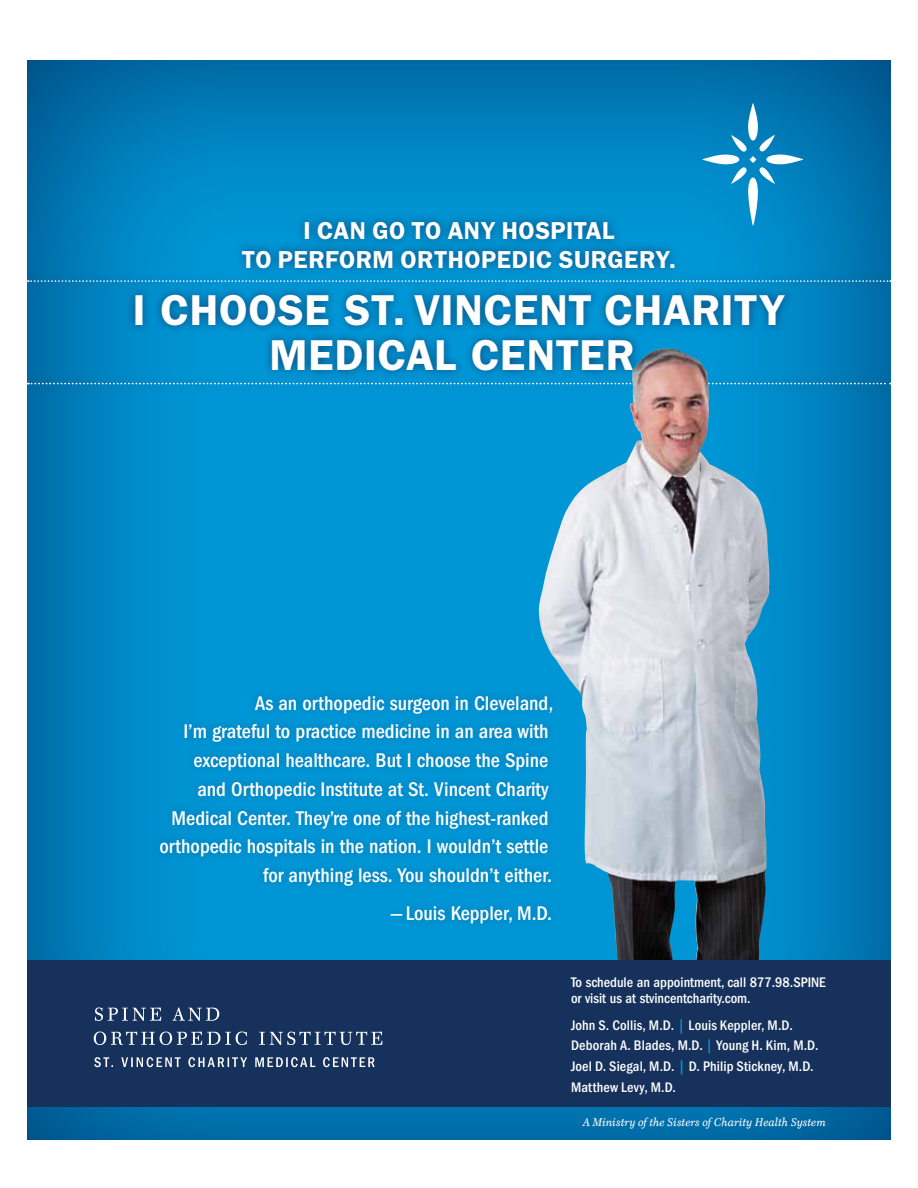
<style>
.page{position:relative;width:918px;height:1188px;background:#fff}
.page>*{position:absolute;margin:0;border:0;box-sizing:border-box;transform-origin:0 0}
.t1{font:600 43.35px/45.2px "Franklin Gothic";letter-spacing:.015em;color:#fff;text-align:center}
.t2{font:600 24.6px/28.7px "Franklin Gothic";letter-spacing:.02em;color:#fff;text-align:center}
.t3{font:500 condensed 20.55px/28.7px "Franklin Gothic";color:#fff;text-align:right}
.t4{font:500 condensed 14.4px/20.5px "Franklin Gothic";letter-spacing:.005em;color:#fff}
.t5{font:italic 11.25px "Mt.Augustine";letter-spacing:.015em;color:#fff}
.s1{color:#0096d6}
</style>
<div class="page">
<div style="left:27px;top:60px;width:864px;height:1080px;background:#16325c;opacity:.75"></div>
<div style="left:27px;top:212px;width:864px;height:182px;background:#16325c;opacity:.75"></div>
<svg style="left:28px;top:280px;width:863px;height:2px;background:#4bacd8"></svg>
<svg style="left:28px;top:383px;width:863px;height:1px"></svg>
<img style="left:539px;top:352px;width:215px;height:608px">
<div style="left:150px;top:686px;width:412px;height:248px;background:#0092d1"></div>
<div style="left:27px;top:960px;width:864px;height:147px;background:#16325c"></div>
<svg style="left:95px;top:1007px;width:66px;height:14px"></svg>
<svg style="left:172px;top:1007px;width:47px;height:14px"></svg>
<svg style="left:94px;top:1032px;width:153px;height:13px"></svg>
<svg style="left:259px;top:1032px;width:123px;height:13px"></svg>
<svg style="left:94px;top:1057px;width:153px;height:10px"></svg>
<svg style="left:255px;top:1057px;width:120px;height:10px"></svg>
<svg style="left:703px;top:103px;width:100px;height:123px;background:#1e91c7"></svg>
<p class="t2" style="left:242px;top:216px;width:436px">I CAN GO TO ANY HOSPITAL<br>TO PERFORM ORTHOPEDIC SURGERY.</p>
<h1 class="t1" style="left:133px;top:286px;width:654px">I CHOOSE ST. VINCENT CHARITY<br>MEDICAL CENTER.</h1>
<p class="t3" style="left:160px;top:689px;width:395px">As an orthopedic surgeon in Cleveland,<br>I’m grateful to practice medicine in an area with exceptional healthcare. But I choose the Spine<br>and Orthopedic Institute at St. Vincent Charity Medical Center. They’re one of the highest-ranked orthopedic hospitals in the nation. I wouldn’t settle for anything less. You shouldn’t either.</p>
<p class="t3" style="left:390px;top:899px;width:163px">—Louis Keppler, M.D.</p>
<p class="t4" style="left:571px;top:974px;width:256px;line-height:16.4px">To schedule an appointment, call 877.98.SPINE or visit us at stvincentcharity.com.</p>
<p class="t4" style="left:571px;top:1015px;width:249px">John S. Collis, M.D. <span class="s1">|</span> Louis Keppler, M.D.<br>Deborah A. Blades, M.D. <span class="s1">|</span> Young H. Kim, M.D.<br>Joel D. Siegal, M.D. <span class="s1">|</span> D. Philip Stickney, M.D.<br>Matthew Levy, M.D.</p>
<p class="t5" style="left:583px;top:1118px;width:244px">A Ministry of the Sisters of Charity Health System</p>
</div>
